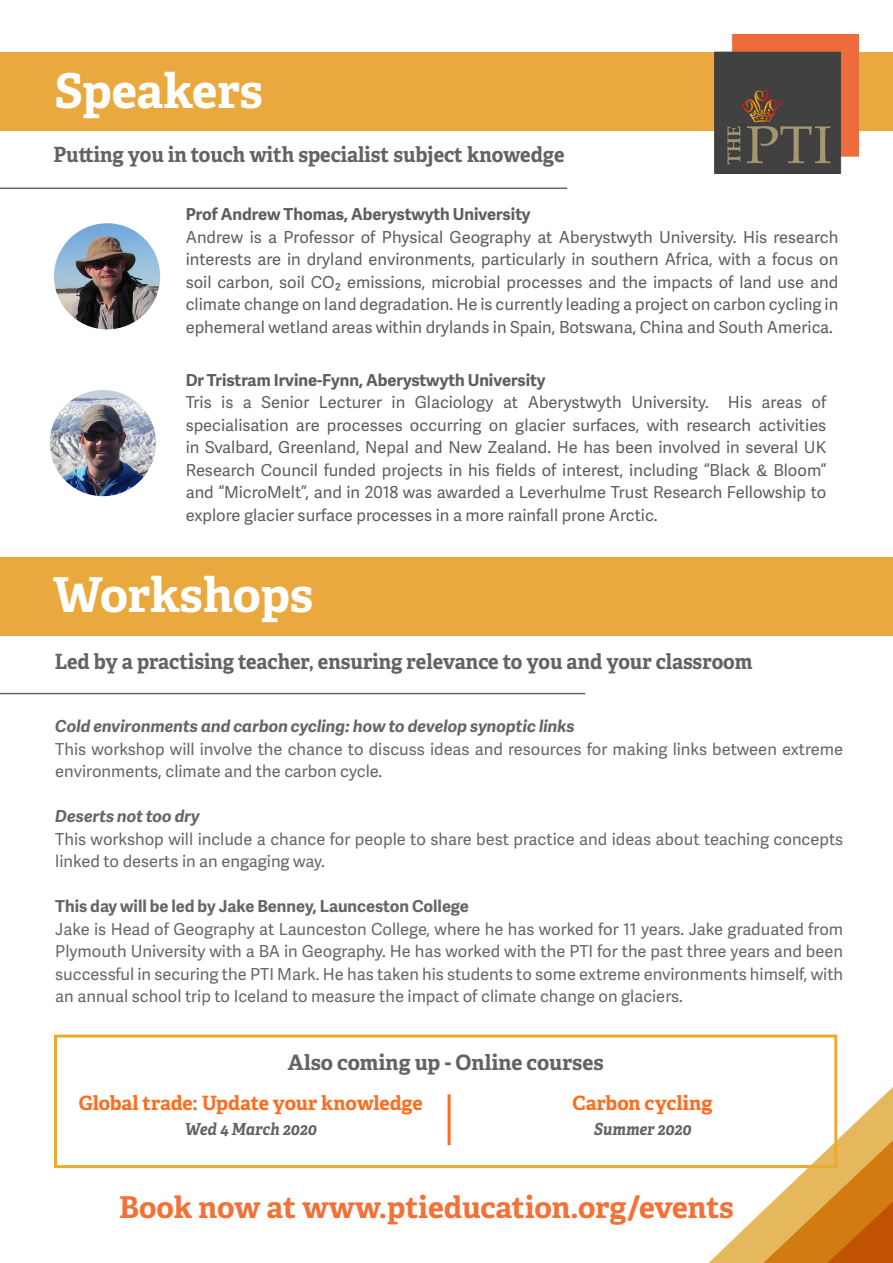
<style>
.page{position:relative;width:893px;height:1263px;background:#fff}
.page>*{position:absolute;margin:0;border:0;box-sizing:border-box;transform-origin:0 0}
.Box-1-Title-C1{font:700 48px "Adelle";letter-spacing:-.005em;color:#fff}
.t1{font:700 30px "Adelle";letter-spacing:-.005em;color:#f37136}
.Header-BT{font:700 21.15px "Adelle";color:#636366}
.DIV-1-About{font:700 21px "Adelle";color:#636366;scale:.95 1}
.Header-BT-2{font:700 19.65px "Adelle";letter-spacing:-.01em;color:#ff6c1e}
.Header-BT-3{font:italic 700 16.65px "Adelle";color:#636366;scale:.92 1}
.t2{font:16.5px/22.5px "Adelle Sans";color:#5b5f5f;text-align:justify}
.t3{font:16.5px/22.5px "Adelle Sans";color:#646769}
.t4{font:700 16.5px "Adelle Sans";color:#5b5f5f}
.t5{font:italic 700 16.5px "Adelle Sans";color:#646769}
.t6{font:700 16.5px "Adelle Sans";color:#646769}
</style>
<div class="page">
<svg style="left:670px;top:1067px;width:223px;height:196px"></svg>
<div style="left:0;top:52px;width:893px;height:79px;background:#e9a83c"></div>
<img style="left:714px;top:35px;width:144px;height:139px">
<hr style="left:0;top:188px;width:567px;height:1px;background:#646463">
<div style="left:54px;top:1034px;width:783px;height:134px;border:3px solid #eaab30"></div>
<hr style="left:448px;top:1094px;width:3px;height:51px;background:#ff6c1e">
<div style="left:0;top:557px;width:893px;height:78px;background:#e9a83c"></div>
<hr style="left:0;top:693px;width:585px;height:1px;background:#646463">
<img style="left:54px;top:223px;width:106px;height:106px;border-radius:53px">
<img style="left:50px;top:390px;width:106px;height:106px;border-radius:53px">
<p class="Box-1-Title-C1" style="left:54px;top:56px;width:210px">Speakers</p>
<p class="DIV-1-About" style="left:53px;top:139px;width:539px">Putting you in touch with specialist subject knowedge</p>
<p class="t4" style="left:186px;top:202px;width:346px">Prof Andrew Thomas, Aberystwyth University</p>
<p class="t2" style="left:186px;top:225px;width:654px">Andrew is a Professor of Physical Geography at Aberystwyth University. His research interests are in dryland environments, particularly in southern Africa, with a focus on soil carbon, soil CO₂ emissions, microbial processes and the impacts of land use and climate change on land degradation. He is currently leading a project on carbon cycling in ephemeral wetland areas within drylands in Spain, Botswana, China and South America.</p>
<p class="t4" style="left:186px;top:368px;width:361px">Dr Tristram Irvine-Fynn, Aberystwyth University</p>
<p class="t2" style="left:186px;top:391px;width:642px">Tris is a Senior Lecturer in Glaciology at Aberystwyth University. His areas of specialisation are processes occurring on glacier surfaces, with research activities in Svalbard, Greenland, Nepal and New Zealand. He has been involved in several UK Research Council funded projects in his fields of interest, including “Black &amp; Bloom” and “MicroMelt”, and in 2018 was awarded a Leverhulme Trust Research Fellowship to explore glacier surface processes in a more rainfall prone Arctic.</p>
<p class="Box-1-Title-C1" style="left:53px;top:560px;width:262px">Workshops</p>
<p class="DIV-1-About" style="left:55px;top:646px;width:736px">Led by a practising teacher, ensuring relevance to you and your classroom</p>
<p class="t5" style="left:55px;top:715px;width:521px">Cold environments and carbon cycling: how to develop synoptic links</p>
<p class="t3" style="left:55px;top:737px;width:789px">This workshop will involve the chance to discuss ideas and resources for making links between extreme environments, climate and the carbon cycle.</p>
<p class="t5" style="left:55px;top:805px;width:146px">Deserts not too dry</p>
<p class="t3" style="left:55px;top:827px;width:789px">This workshop will include a chance for people to share best practice and ideas about teaching concepts linked to deserts in an engaging way.</p>
<p class="t6" style="left:55px;top:894px;width:415px">This day will be led by Jake Benney, Launceston College</p>
<p class="t3" style="left:55px;top:917px;width:789px;text-align:justify">Jake is Head of Geography at Launceston College, where he has worked for 11 years. Jake graduated from Plymouth University with a BA in Geography. He has worked with the PTI for the past three years and been successful in securing the PTI Mark. He has taken his students to some extreme environments himself, with an annual school trip to Iceland to measure the impact of climate change on glaciers.</p>
<p class="Header-BT" style="left:288px;top:1047px;width:317px">Also coming up - Online courses</p>
<p class="Header-BT-2" style="left:79px;top:1088px;width:345px">Global trade: Update your knowledge</p>
<p class="Header-BT-3" style="left:185px;top:1117px;width:145px">Wed 4 March 2020</p>
<p class="Header-BT-2" style="left:573px;top:1088px;width:141px">Carbon cycling</p>
<p class="Header-BT-3" style="left:594px;top:1117px;width:108px">Summer 2020</p>
<p class="t1" style="left:119px;top:1185px;width:616px">Book now at www.ptieducation.org/events</p>
</div>
